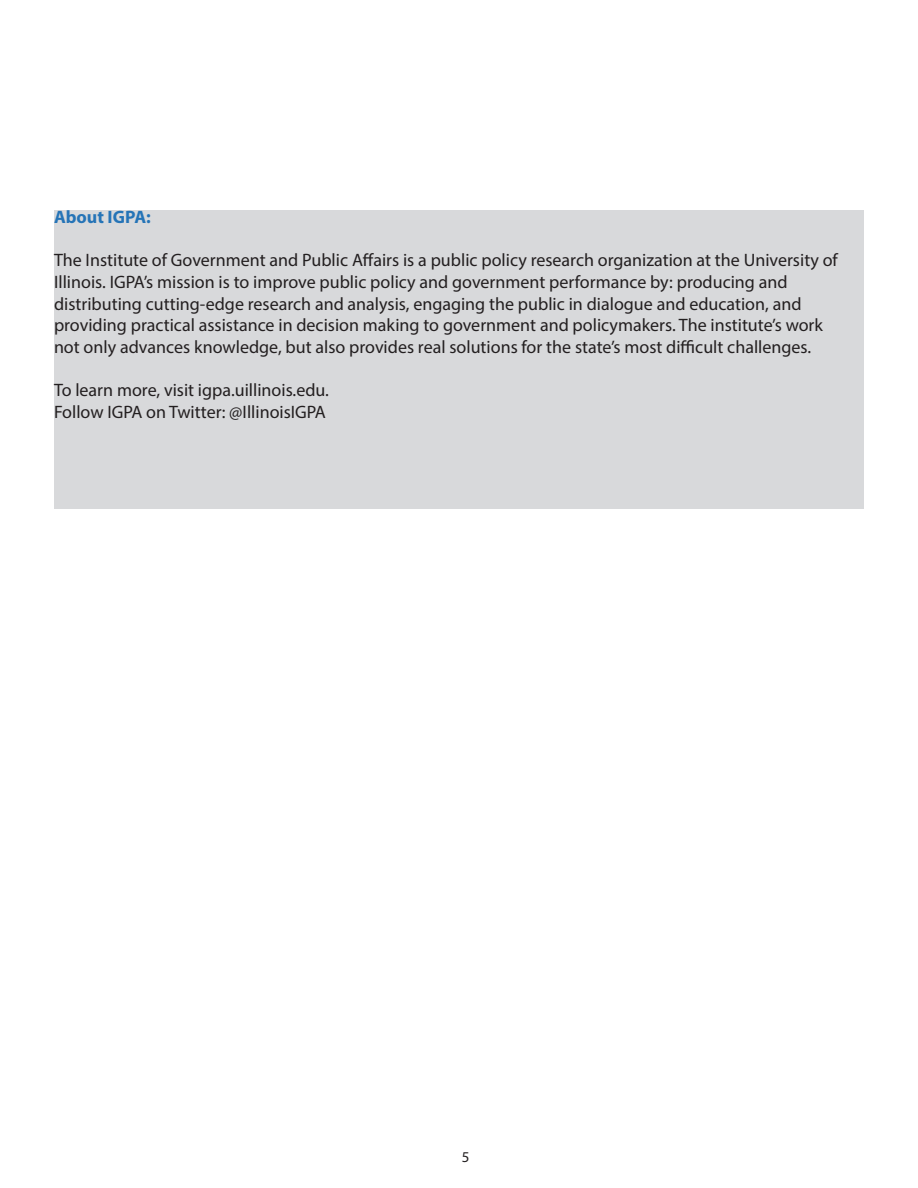
<style>
.page{position:relative;width:918px;height:1188px;background:#fff}
.page>*{position:absolute;margin:0;border:0;box-sizing:border-box;transform-origin:0 0}
.t1{font:18px/21.6px "Myriad Pro";color:#231f20}
.t2{font:700 18px "Myriad Pro";color:#2574b7}
.t3{font:15px "Myriad Pro";color:#231f20}
</style>
<div class="page">
<div style="left:54px;top:210px;width:810px;height:298px;background:#d8d9db"></div>
<p class="t2" style="left:54px;top:205px;width:98px">About IGPA:</p>
<p class="t1" style="left:54px;top:249px;width:785px">The Institute of Government and Public Affairs is a public policy research organization at the University of Illinois. IGPA’s mission is to improve public policy and government performance by: producing and distributing cutting-edge research and analysis, engaging the public in dialogue and education, and providing practical assistance in decision making to government and policymakers. The institute’s work not only advances knowledge, but also provides real solutions for the state’s most difficult challenges.</p>
<p class="t1" style="left:54px;top:379px;width:277px">To learn more, visit igpa.uillinois.edu.<br>Follow IGPA on Twitter: @IllinoisIGPA</p>
<p class="t3" style="left:462px;top:1148px;width:9px">5</p>
</div>
